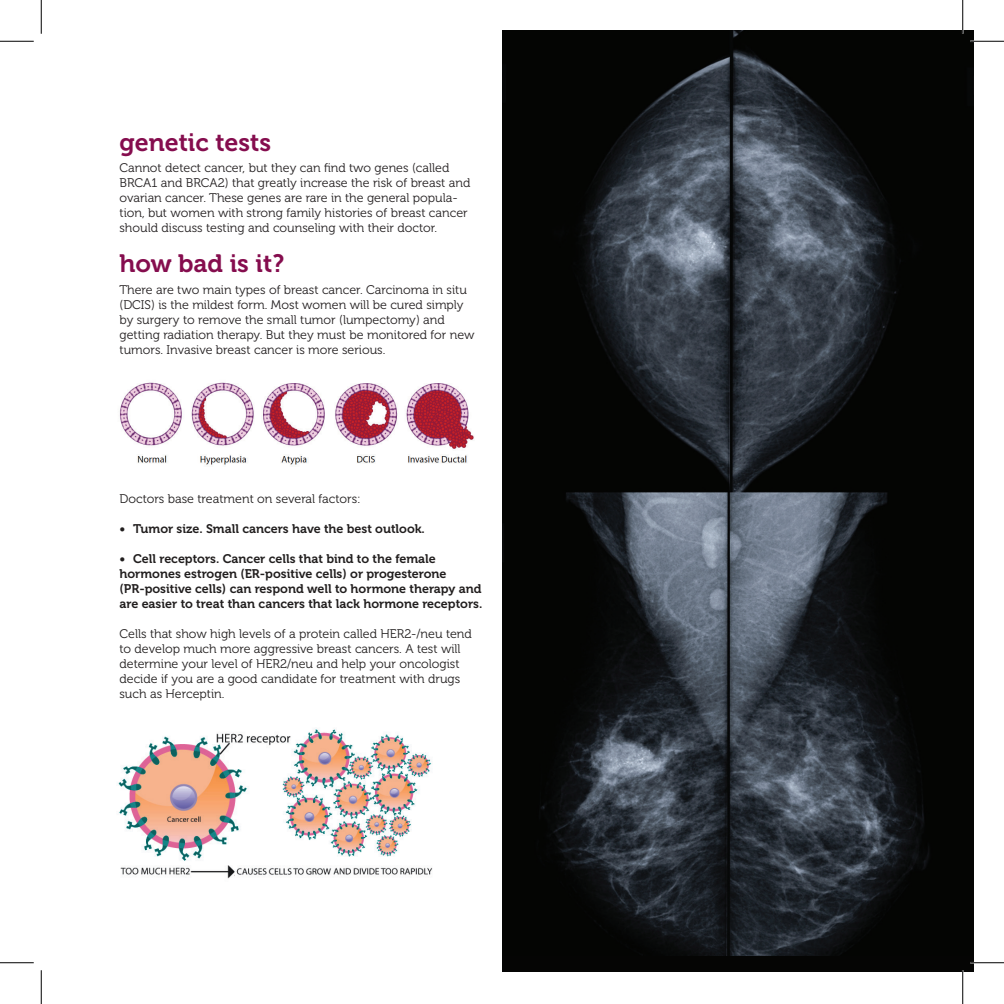
<style>
.page{position:relative;width:1004px;height:1004px;background:#fff}
.page>*{position:absolute;margin:0;border:0;box-sizing:border-box;transform-origin:0 0}
.t1{font:25px "Museo 700";color:#850d4e}
.t2{font:12.5px/15px "Museo 300";color:#231f20}
.t3{font:12.5px/15px "Museo 300";color:#211e1e}
.t4{font:12.5px/15px "Museo 700";color:#211e1e}
</style>
<div class="page">
<img style="left:502px;top:31px;width:471px;height:925px">
<img style="left:119px;top:382px;width:355px;height:83px">
<img style="left:118px;top:729px;width:315px;height:150px">
<hr style="left:970px;top:40px;width:34px;height:2px;background:#fff">
<hr style="left:0;top:41px;width:34px;height:1px;background:#000">
<hr style="left:970px;top:41px;width:34px;height:1px;background:#000">
<hr style="left:0;top:962px;width:34px;height:1px;background:#000">
<hr style="left:970px;top:962px;width:34px;height:1px;background:#000">
<hr style="left:41px;top:0;width:1px;height:34px;background:#000">
<hr style="left:41px;top:970px;width:1px;height:34px;background:#000">
<hr style="left:962px;top:0;width:1px;height:34px;background:#000">
<hr style="left:962px;top:970px;width:1px;height:34px;background:#000">
<h1 class="t1" style="left:119px;top:129px;width:153px">genetic tests</h1>
<p class="t2" style="left:119px;top:161px;width:352px">Cannot detect cancer, but they can find two genes (called BRCA1 and BRCA2) that greatly increase the risk of breast and ovarian cancer. These genes are rare in the general popula&shy;tion, but women with strong family histories of breast cancer should discuss testing and counseling with their doctor.</p>
<h1 class="t1" style="left:119px;top:250px;width:166px">how bad is it?</h1>
<p class="t2" style="left:119px;top:282px;width:357px">There are two main types of breast cancer. Carcinoma in situ (DCIS) is the mildest form. Most women will be cured simply by surgery to remove the small tumor (lumpectomy) and getting radiation therapy. But they must be monitored for new tumors. Invasive breast cancer is more serious.</p>
<p class="t3" style="left:119px;top:491px;width:243px">Doctors base treatment on several factors:</p>
<p class="t4" style="left:119px;top:521px;width:307px">• Tumor size. Small cancers have the best outlook.</p>
<p class="t4" style="left:119px;top:551px;width:364px">• Cell receptors. Cancer cells that bind to the female hormones estrogen (ER-positive cells) or progesterone (PR-positive cells) can respond well to hormone therapy and are easier to treat than cancers that lack hormone receptors.</p>
<p class="t3" style="left:119px;top:626px;width:354px">Cells that show high levels of a protein called HER2-/neu tend to develop much more aggressive breast cancers. A test will determine your level of HER2/neu and help your oncologist decide if you are a good candidate for treatment with drugs such as Herceptin.</p>
</div>
